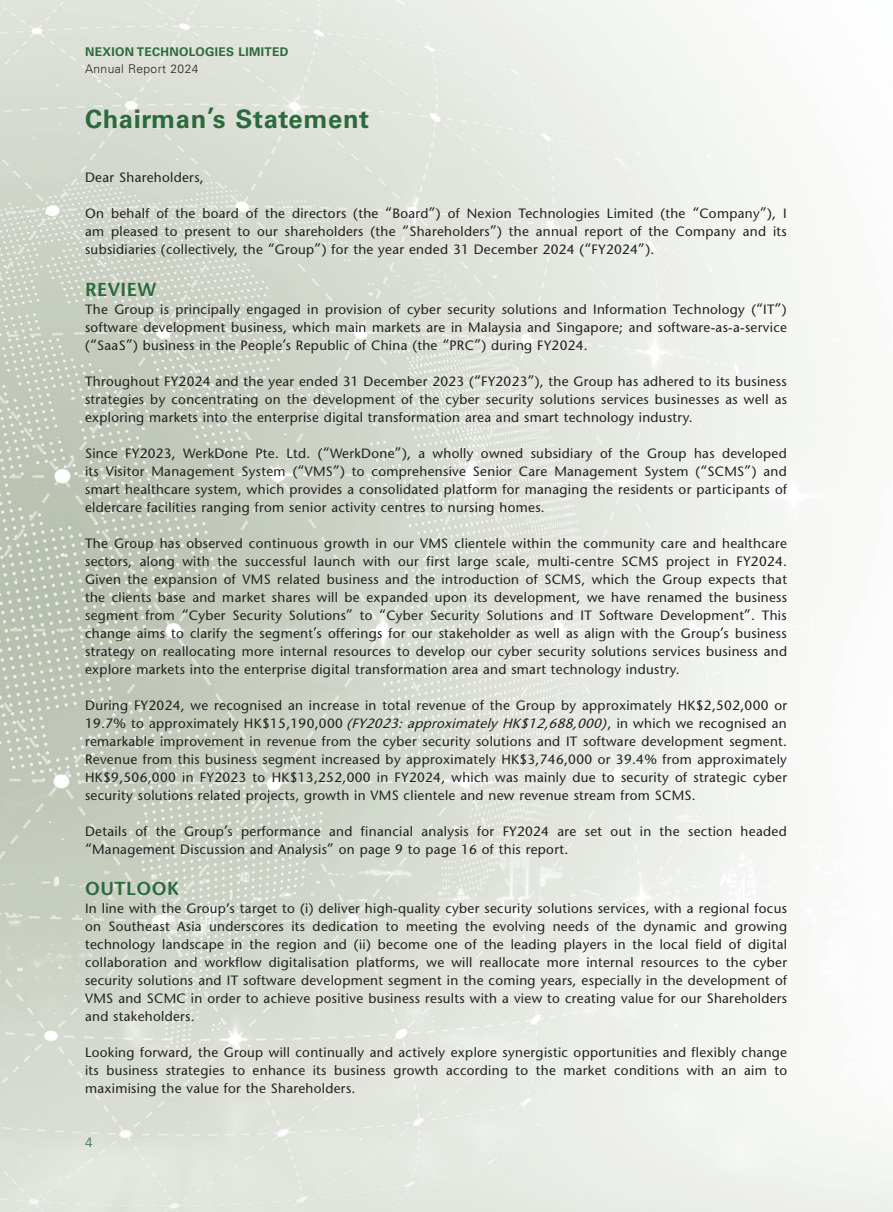
<style>
.page{position:relative;width:893px;height:1212px;background:#fff}
.page>*{position:absolute;margin:0;border:0;box-sizing:border-box;transform-origin:0 0}
.t1{font:700 25.5px "Univers LT Std";letter-spacing:.025em;color:#2b6a3c}
.t2{font:600 18.75px "Stone Sans Std";letter-spacing:.03em;color:#2b6a3c}
.t3{font:500 13.5px/18px "Stone Sans Std";letter-spacing:.025em;color:#231f20;text-align:justify}
.t4{font:300 13.5px "Univers LT Std";color:#2b6a3c}
.t5{font:700 12px "Univers LT Std";letter-spacing:.03em;color:#2b6a3c}
.t6{font:300 12px "Univers LT Std";letter-spacing:.035em;color:#231f20}
.s1{font-style:italic}
</style>
<div class="page">
<img style="left:0;top:0;width:893px;height:1212px">
<p class="t5" style="left:85px;top:45px;width:205px">NEXION TECHNOLOGIES LIMITED</p>
<p class="t6" style="left:85px;top:61px;width:115px">Annual Report 2024</p>
<h1 class="t1" style="left:85px;top:104px;width:286px">Chairman’s Statement</h1>
<p class="t3" style="left:85px;top:168px;width:120px">Dear Shareholders,</p>
<p class="t3" style="left:85px;top:205px;width:703px">On behalf of the board of the directors (the “Board”) of Nexion Technologies Limited (the “Company”), I am pleased to present to our shareholders (the “Shareholders”) the annual report of the Company and its subsidiaries (collectively, the “Group”) for the year ended 31 December 2024 (“FY2024”).</p>
<h2 class="t2" style="left:85px;top:278px;width:73px">REVIEW</h2>
<p class="t3" style="left:85px;top:300px;width:703px">The Group is principally engaged in provision of cyber security solutions and Information Technology (“IT”) software development business, which main markets are in Malaysia and Singapore; and software-as-a-service (“SaaS”) business in the People’s Republic of China (the “PRC”) during FY2024.</p>
<p class="t3" style="left:85px;top:372px;width:704px">Throughout FY2024 and the year ended 31 December 2023 (“FY2023”), the Group has adhered to its business strategies by concentrating on the development of the cyber security solutions services businesses as well as exploring markets into the enterprise digital transformation area and smart technology industry.</p>
<p class="t3" style="left:85px;top:444px;width:704px">Since FY2023, WerkDone Pte. Ltd. (“WerkDone”), a wholly owned subsidiary of the Group has developed its Visitor Management System (“VMS”) to comprehensive Senior Care Management System (“SCMS”) and smart healthcare system, which provides a consolidated platform for managing the residents or participants of eldercare facilities ranging from senior activity centres to nursing homes.</p>
<p class="t3" style="left:85px;top:534px;width:703px">The Group has observed continuous growth in our VMS clientele within the community care and healthcare sectors, along with the successful launch with our first large scale, multi-centre SCMS project in FY2024.<br>Given the expansion of VMS related business and the introduction of SCMS, which the Group expects that the clients base and market shares will be expanded upon its development, we have renamed the business segment from “Cyber Security Solutions” to “Cyber Security Solutions and IT Software Development”. This change aims to clarify the segment’s offerings for our stakeholder as well as align with the Group’s business strategy on reallocating more internal resources to develop our cyber security solutions services business and explore markets into the enterprise digital transformation area and smart technology industry.</p>
<p class="t3" style="left:85px;top:696px;width:704px">During FY2024, we recognised an increase in total revenue of the Group by approximately HK$2,502,000 or 19.7% to approximately HK$15,190,000 <span class="s1">(FY2023: approximately HK$12,688,000)</span>, in which we recognised an remarkable improvement in revenue from the cyber security solutions and IT software development segment.<br>Revenue from this business segment increased by approximately HK$3,746,000 or 39.4% from approximately HK$9,506,000 in FY2023 to HK$13,252,000 in FY2024, which was mainly due to security of strategic cyber security solutions related projects, growth in VMS clientele and new revenue stream from SCMS.</p>
<p class="t3" style="left:85px;top:822px;width:703px">Details of the Group’s performance and financial analysis for FY2024 are set out in the section headed “Management Discussion and Analysis” on page 9 to page 16 of this report.</p>
<h2 class="t2" style="left:85px;top:877px;width:96px">OUTLOOK</h2>
<p class="t3" style="left:85px;top:900px;width:704px">In line with the Group’s target to (i) deliver high-quality cyber security solutions services, with a regional focus on Southeast Asia underscores its dedication to meeting the evolving needs of the dynamic and growing technology landscape in the region and (ii) become one of the leading players in the local field of digital collaboration and workflow digitalisation platforms, we will reallocate more internal resources to the cyber security solutions and IT software development segment in the coming years, especially in the development of VMS and SCMC in order to achieve positive business results with a view to creating value for our Shareholders and stakeholders.</p>
<p class="t3" style="left:85px;top:1044px;width:704px">Looking forward, the Group will continually and actively explore synergistic opportunities and flexibly change its business strategies to enhance its business growth according to the market conditions with an aim to maximising the value for the Shareholders.</p>
<p class="t4" style="left:85px;top:1134px;width:9px">4</p>
</div>
